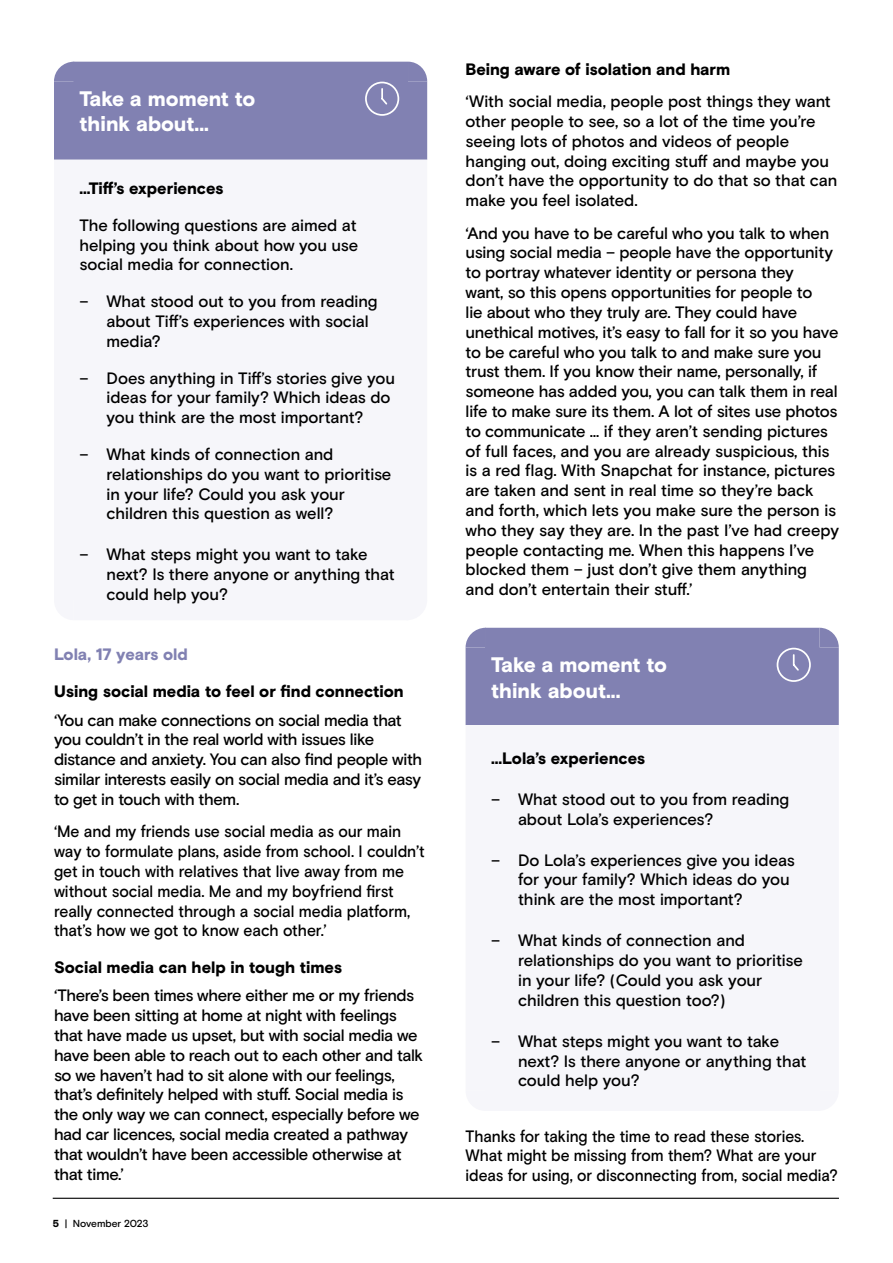
<style>
.page{position:relative;width:893px;height:1263px;background:#fff}
.page>*{position:absolute;margin:0;border:0;box-sizing:border-box;transform-origin:0 0}
.t1{font:900 21px/25.2px "Basis Grotesque Pro";letter-spacing:-.005em;color:#fff}
.t2{font:500 16.5px/19.8px "Basis Grotesque Pro";letter-spacing:-.01em;color:#000}
.t3{font:500 16.5px/19.8px "Basis Grotesque Pro";letter-spacing:-.01em;color:#000;scale:.95 1}
.t4{font:900 16.5px "Basis Grotesque Pro";letter-spacing:-.005em;color:#000}
.t5{font:500 16.5px/19.8px "Basis Grotesque Pro";letter-spacing:-.01em;color:#000;scale:.94 1}
.t6{font:900 16.5px "Basis Grotesque Pro";letter-spacing:-.005em;color:#8181b2}
.t7{font:500 10.2px "Basis Grotesque Pro";letter-spacing:-.015em;color:#000}
.s1{font-weight:900}
</style>
<div class="page">
<hr style="left:53px;top:1198px;width:786px;height:1px;background:#000">
<div style="left:466px;top:628px;width:373px;height:97px;background:#8181b2"></div>
<div style="left:54px;top:62px;width:373px;height:98px;background:#8181b2"></div>
<p class="t1" style="left:80px;top:87px;width:177px">Take a moment to think about...</p>
<p class="t4" style="left:80px;top:178px;width:146px">...Tiff’s experiences</p>
<p class="t2" style="left:80px;top:216px;width:280px;text-align:justify">The following questions are aimed at helping you think about how you use social media for connection.</p>
<p class="t2" style="left:107px;top:292px;width:273px;text-indent:-27px">– What stood out to you from reading about Tiff’s experiences with social media?</p>
<p class="t2" style="left:107px;top:368px;width:290px;text-indent:-27px">– Does anything in Tiff’s stories give you ideas for your family? Which ideas do you think are the most important?</p>
<p class="t2" style="left:107px;top:445px;width:286px;text-indent:-27px">– What kinds of connection and relationships do you want to prioritise in your life? Could you ask your children this question as well?</p>
<p class="t2" style="left:107px;top:545px;width:290px;text-indent:-27px">– What steps might you want to take next? Is there anyone or anything that could help you?</p>
<p class="t6" style="left:54px;top:645px;width:135px">Lola, 17 years old</p>
<p class="t4" style="left:54px;top:682px;width:351px">Using social media to feel or find connection</p>
<p class="t2" style="left:54px;top:710px;width:370px">‘You can make connections on social media that you couldn’t in the real world with issues like distance and anxiety. You can also find people with similar interests easily on social media and it’s easy to get in touch with them.</p>
<p class="t3" style="left:54px;top:822px;width:392px">‘Me and my friends use social media as our main way to formulate plans, aside from school. I couldn’t get in touch with relatives that live away from me without social media. Me and my boyfriend first really connected through a social media platform, that’s how we got to know each other.’</p>
<p class="t4" style="left:54px;top:957px;width:290px">Social media can help in tough times</p>
<p class="t2" style="left:54px;top:986px;width:371px">‘There’s been times where either me or my friends have been sitting at home at night with feelings that have made us upset, but with social media we have been able to reach out to each other and talk so we haven’t had to sit alone with our feelings, that’s definitely helped with stuff. Social media is the only way we can connect, especially before we had car licences, social media created a pathway that wouldn’t have been accessible otherwise at that time.’</p>
<p class="t7" style="left:53px;top:1217px;width:97px"><span class="s1">5</span> | November 2023</p>
<p class="t4" style="left:466px;top:59px;width:266px">Being aware of isolation and harm</p>
<p class="t2" style="left:466px;top:92px;width:373px">‘With social media, people post things they want other people to see, so a lot of the time you’re seeing lots of photos and videos of people hanging out, doing exciting stuff and maybe you don’t have the opportunity to do that so that can make you feel isolated.</p>
<p class="t2" style="left:466px;top:223px;width:375px">‘And you have to be careful who you talk to when using social media – people have the opportunity to portray whatever identity or persona they<br>want, so this opens opportunities for people to<br>lie about who they truly are. They could have unethical motives, it’s easy to fall for it so you have to be careful who you talk to and make sure you trust them. If you know their name, personally, if someone has added you, you can talk them in real life to make sure its them. A lot of sites use photos to communicate … if they aren’t sending pictures of full faces, and you are already suspicious, this is a red flag. With Snapchat for instance, pictures are taken and sent in real time so they’re back and forth, which lets you make sure the person is who they say they are. In the past I’ve had creepy people contacting me. When this happens I’ve blocked them – just don’t give them anything and don’t entertain their stuff.’</p>
<p class="t1" style="left:491px;top:654px;width:177px">Take a moment to think about...</p>
<p class="t4" style="left:491px;top:748px;width:156px">...Lola’s experiences</p>
<p class="t2" style="left:518px;top:789px;width:273px;text-indent:-27px">– What stood out to you from reading about Lola’s experiences?</p>
<p class="t2" style="left:518px;top:850px;width:278px;text-indent:-27px">– Do Lola’s experiences give you ideas for your family? Which ideas do you think are the most important?</p>
<p class="t2" style="left:518px;top:931px;width:286px;text-indent:-27px">– What kinds of connection and relationships do you want to prioritise in your life? (Could you ask your children this question too?)</p>
<p class="t2" style="left:518px;top:1031px;width:290px;text-indent:-27px">– What steps might you want to take next? Is there anyone or anything that could help you?</p>
<p class="t5" style="left:466px;top:1126px;width:397px">Thanks for taking the time to read these stories.<br>What might be missing from them? What are your ideas for using, or disconnecting from, social media?</p>
</div>
